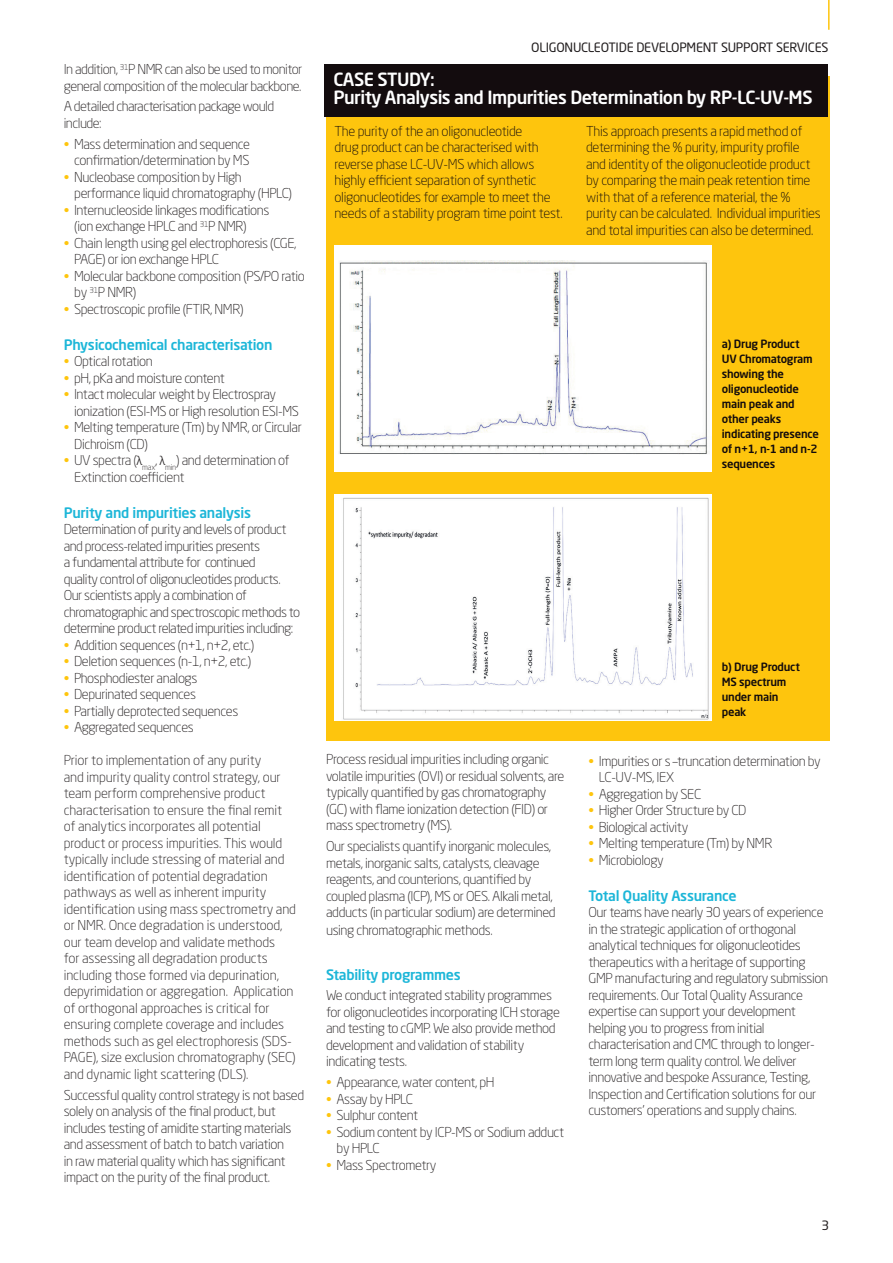
<style>
.page{position:relative;width:893px;height:1263px;background:#fff}
.page>*{position:absolute;margin:0;border:0;box-sizing:border-box;transform-origin:0 0}
.Subheading{font:500 18px/18px "Neo Sans Std";letter-spacing:-.03em;color:#fff}
.Body_Text{font:500 14.25px "Neo Sans Std";letter-spacing:-.02em;color:#1cb6d8}
.Body_Text-2{font:300 13.5px/16.5px "Neo Sans Std";letter-spacing:-.03em;color:#231f20}
.Body_Text-3{font:300 13.5px/16.5px "Neo Sans Std";letter-spacing:-.01em;color:#231f20}
.Body_Text-4{font:300 13.5px/16.5px "Neo Sans Std";letter-spacing:-.02em;color:#110a0c}
.t1{font:12.75px "Neo Sans Std";letter-spacing:-.02em;color:#231f20}
.t2{font:500 11.25px/15px "Neo Sans Std";letter-spacing:-.02em;color:#110a0c}
.s1{color:#fec50d}
.s2{font-family:"Calibri"}
</style>
<div class="page">
<hr style="left:828px;top:0;width:2px;height:30px;background:#fec50d">
<div style="left:326px;top:77px;width:503px;height:664px;background:#fec50d"></div>
<div style="left:325px;top:64px;width:503px;height:53px;background:#130c0e"></div>
<div style="left:335px;top:245px;width:377px;height:226px;background:#fff"></div>
<img style="left:339px;top:260px;width:369px;height:195px">
<img style="left:335px;top:494px;width:377px;height:227px">
<p class="Body_Text-2" style="left:64px;top:61px;width:240px">In addition, <sup>31</sup>P NMR can also be used to monitor general composition of the molecular backbone.</p>
<p class="Body_Text-2" style="left:64px;top:98px;width:212px">A detailed characterisation package would include:</p>
<p class="Body_Text-2" style="left:64px;top:135px;width:188px;text-align:right"><span class="s1">•</span> Mass determination and sequence confirmation/determination by MS</p>
<p class="Body_Text-2" style="left:74px;top:168px;width:219px;text-indent:-10px"><span class="s1">•</span> Nucleobase composition by High performance liquid chromatography (HPLC)</p>
<p class="Body_Text-2" style="left:74px;top:201px;width:197px;text-indent:-10px"><span class="s1">•</span> Internucleoside linkages modifications (ion exchange HPLC and <sup>31</sup>P NMR)</p>
<p class="Body_Text-2" style="left:74px;top:234px;width:224px;text-indent:-10px"><span class="s1">•</span> Chain length using gel electrophoresis (CGE,<br>PAGE) or ion exchange HPLC</p>
<p class="Body_Text-2" style="left:74px;top:267px;width:232px;text-indent:-10px"><span class="s1">•</span> Molecular backbone composition (PS/PO ratio by <sup>31</sup>P NMR)</p>
<p class="Body_Text-2" style="left:64px;top:300px;width:181px"><span class="s1">•</span> Spectroscopic profile (FTIR, NMR)</p>
<p class="Body_Text" style="left:64px;top:335px;width:210px">Physicochemical characterisation</p>
<p class="Body_Text-2" style="left:64px;top:353px;width:91px"><span class="s1">•</span> Optical rotation</p>
<p class="Body_Text-2" style="left:64px;top:369px;width:163px"><span class="s1">•</span> pH, pKa and moisture content</p>
<p class="Body_Text-2" style="left:74px;top:386px;width:226px;text-indent:-10px"><span class="s1">•</span> Intact molecular weight by Electrospray ionization (ESI-MS or High resolution ESI-MS</p>
<p class="Body_Text-2" style="left:74px;top:419px;width:229px;text-indent:-10px"><span class="s1">•</span> Melting temperature (Tm) by NMR, or Circular<br>Dichroism (CD)</p>
<p class="Body_Text-2" style="left:74px;top:452px;width:217px;text-indent:-10px"><span class="s1">•</span> UV spectra (<span class="s2">λ</span><sub>max</sub>, <span class="s2">λ</span><sub>min</sub>) and determination of<br>Extinction coefficient</p>
<p class="Body_Text" style="left:64px;top:503px;width:189px">Purity and impurities analysis</p>
<p class="Body_Text-2" style="left:64px;top:521px;width:238px">Determination of purity and levels of product and process-related impurities presents<br>a fundamental attribute for continued<br>quality control of oligonucleotides products.<br>Our scientists apply a combination of chromatographic and spectroscopic methods to determine product related impurities including:</p>
<p class="Body_Text-2" style="left:64px;top:636px;width:192px"><span class="s1">•</span> Addition sequences (n+1, n+2, etc.)</p>
<p class="Body_Text-2" style="left:64px;top:653px;width:189px"><span class="s1">•</span> Deletion sequences (n-1, n+2, etc.)</p>
<p class="Body_Text-2" style="left:64px;top:669px;width:135px"><span class="s1">•</span> Phosphodiester analogs</p>
<p class="Body_Text-2" style="left:64px;top:686px;width:134px"><span class="s1">•</span> Depurinated sequences</p>
<p class="Body_Text-2" style="left:64px;top:702px;width:176px"><span class="s1">•</span> Partially deprotected sequences</p>
<p class="Body_Text-2" style="left:64px;top:719px;width:131px"><span class="s1">•</span> Aggregated sequences</p>
<p class="Body_Text-3" style="left:64px;top:752px;width:234px">Prior to implementation of any purity<br>and impurity quality control strategy, our team perform comprehensive product characterisation to ensure the final remit of analytics incorporates all potential product or process impurities. This would typically include stressing of material and identification of potential degradation pathways as well as inherent impurity identification using mass spectrometry and or NMR. Once degradation is understood, our team develop and validate methods<br>for assessing all degradation products including those formed via depurination, depyrimidation or aggregation. Application of orthogonal approaches is critical for ensuring complete coverage and includes methods such as gel electrophoresis (SDS-PAGE), size exclusion chromatography (SEC) and dynamic light scattering (DLS).</p>
<p class="Body_Text-2" style="left:64px;top:1086px;width:242px">Successful quality control strategy is not based solely on analysis of the final product, but includes testing of amidite starting materials and assessment of batch to batch variation<br>in raw material quality which has significant impact on the purity of the final product.</p>
<p class="t1" style="left:531px;top:40px;width:299px">OLIGONUCLEOTIDE DEVELOPMENT SUPPORT SERVICES</p>
<p class="Subheading" style="left:333px;top:70px;width:481px">CASE STUDY:<br>Purity Analysis and Impurities Determination by RP-LC-UV-MS</p>
<p class="Body_Text-4" style="left:334px;top:122px;width:230px">The purity of the an oligonucleotide<br>drug product can be characterised with reverse phase LC-UV-MS which allows highly efficient separation of synthetic oligonucleotides for example to meet the needs of a stability program time point test.</p>
<p class="Body_Text-4" style="left:586px;top:122px;width:236px">This approach presents a rapid method of determining the % purity, impurity profile and identity of the oligonucleotide product by comparing the main peak retention time with that of a reference material, the % purity can be calculated. Individual impurities and total impurities can also be determined.</p>
<p class="t2" style="left:722px;top:336px;width:98px">a) Drug Product<br>UV Chromatogram showing the oligonucleotide main peak and other peaks indicating presence of n+1, n-1 and n-2 sequences</p>
<p class="Body_Text-2" style="left:326px;top:751px;width:240px">Process residual impurities including organic volatile impurities (OVI) or residual solvents, are typically quantified by gas chromatography (GC) with flame ionization detection (FID) or mass spectrometry (MS).</p>
<p class="Body_Text-2" style="left:326px;top:838px;width:231px">Our specialists quantify inorganic molecules, metals, inorganic salts, catalysts, cleavage reagents, and counterions, quantified by coupled plasma (ICP), MS or OES. Alkali metal, adducts (in particular sodium) are determined</p>
<p class="Body_Text-2" style="left:326px;top:922px;width:168px">using chromatographic methods.</p>
<p class="Body_Text" style="left:326px;top:965px;width:136px">Stability programmes</p>
<p class="Body_Text-2" style="left:326px;top:987px;width:235px">We conduct integrated stability programmes for oligonucleotides incorporating ICH storage and testing to cGMP. We also provide method development and validation of stability indicating tests.</p>
<p class="Body_Text-2" style="left:326px;top:1074px;width:170px"><span class="s1">•</span> Appearance, water content, pH</p>
<p class="Body_Text-2" style="left:326px;top:1090px;width:88px"><span class="s1">•</span> Assay by HPLC</p>
<p class="Body_Text-2" style="left:326px;top:1107px;width:94px"><span class="s1">•</span> Sulphur content</p>
<p class="Body_Text-2" style="left:337px;top:1123px;width:229px;text-indent:-10px"><span class="s1">•</span> Sodium content by ICP-MS or Sodium adduct by HPLC</p>
<p class="Body_Text-2" style="left:326px;top:1156px;width:112px"><span class="s1">•</span> Mass Spectrometry</p>
<p class="t2" style="left:722px;top:659px;width:80px">b) Drug Product<br>MS spectrum under main peak</p>
<p class="Body_Text-2" style="left:599px;top:752px;width:223px;text-indent:-10px"><span class="s1">•</span> Impurities or s –truncation determination by<br>LC-UV-MS, IEX</p>
<p class="Body_Text-2" style="left:588px;top:785px;width:114px"><span class="s1">•</span> Aggregation by SEC</p>
<p class="Body_Text-2" style="left:588px;top:802px;width:160px"><span class="s1">•</span> Higher Order Structure by CD</p>
<p class="Body_Text-2" style="left:588px;top:818px;width:101px"><span class="s1">•</span> Biological activity</p>
<p class="Body_Text-2" style="left:588px;top:835px;width:185px"><span class="s1">•</span> Melting temperature (Tm) by NMR</p>
<p class="Body_Text-2" style="left:588px;top:851px;width:77px"><span class="s1">•</span> Microbiology</p>
<p class="Body_Text" style="left:588px;top:886px;width:150px">Total Quality Assurance</p>
<p class="Body_Text-2" style="left:588px;top:904px;width:241px">Our teams have nearly 30 years of experience in the strategic application of orthogonal analytical techniques for oligonucleotides therapeutics with a heritage of supporting GMP manufacturing and regulatory submission requirements. Our Total Quality Assurance expertise can support your development helping you to progress from initial characterisation and CMC through to longer&shy;term long term quality control. We deliver innovative and bespoke Assurance, Testing, Inspection and Certification solutions for our customers’ operations and supply chains.</p>
<p class="t1" style="left:821px;top:1218px;width:9px">3</p>
</div>
